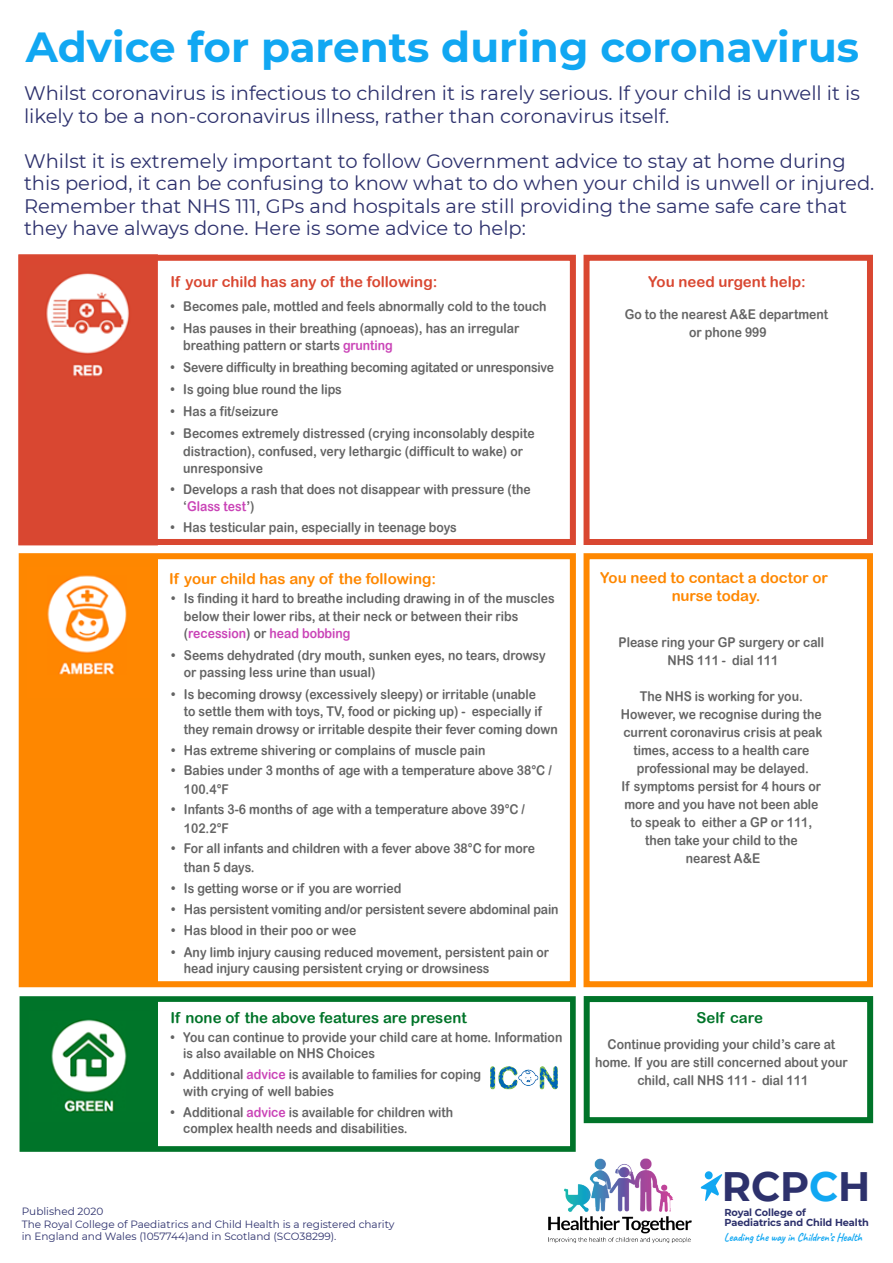
<style>
.page{position:relative;width:893px;height:1263px;background:#fff}
.page>*{position:absolute;margin:0;border:0;box-sizing:border-box;transform-origin:0 0}
.t1{font:700 42px "Montserrat";color:#11a7f2}
.t2{font:700 41.1px "Montserrat";letter-spacing:-.005em;color:#2d316c}
.t3{font:19.5px/22.5px "Montserrat";color:#2d316d}
.t4{font:15px/18px "Arial Rounded MT Bold";color:#fe8700;text-align:center}
.t5{font:15px "Arial Rounded MT Bold";color:#d94731}
.t6{font:15px "Arial Rounded MT Bold";color:#007429}
.t7{font:13.5px/18px "Arial Rounded MT Bold";color:#646464;scale:.9 1}
.t8{font:700 11.4px "Caveat";letter-spacing:-.005em;color:#11a7f2}
.t9{font:10.5px/12.6px "Montserrat";color:#2d316d}
.t10{font:700 10.05px/10.1px "Montserrat";letter-spacing:-.005em;color:#2d316c}
.s1{color:#ca44b7}
.s2{color:#11a7f2}
</style>
<div class="page">
<div style="left:19px;top:255px;width:557px;height:290px;background:#fff;border:6px solid #d94731"></div>
<div style="left:18px;top:254px;width:140px;height:291px;background:#d94731;border:7px solid #d94731"></div>
<div style="left:19px;top:553px;width:557px;height:434px;background:#fff;border:6px solid #fe8700"></div>
<div style="left:20px;top:557px;width:138px;height:427px;background:#fe8700"></div>
<div style="left:20px;top:996px;width:556px;height:156px;background:#fff;border:6px solid #007429"></div>
<div style="left:22px;top:999px;width:136px;height:151px;background:#007429"></div>
<div style="left:583px;top:255px;width:290px;height:290px;background:#fff;border:6px solid #d94731"></div>
<div style="left:583px;top:553px;width:290px;height:434px;background:#fff;border:6px solid #fe8700"></div>
<div style="left:584px;top:996px;width:289px;height:127px;background:#fff;border:6px solid #007429"></div>
<img style="left:490px;top:1066px;width:68px;height:24px">
<img style="left:47px;top:575px;width:80px;height:100px">
<img style="left:46px;top:266px;width:108px;height:134px">
<img style="left:51px;top:1019px;width:76px;height:94px">
<img style="left:548px;top:1149px;width:143px;height:94px">
<svg style="left:701px;top:1174px;width:21px;height:27px"></svg>
<div style="left:705px;top:1171px;width:8px;height:8px;background:#11a7f2;border-radius:50%"></div>
<h1 class="t1" style="left:26px;top:16px;width:835px">Advice for parents during coronavirus</h1>
<h3 class="t3" style="left:24px;top:81px;width:837px">Whilst coronavirus is infectious to children it is rarely serious. If your child is unwell it is likely to be a non-coronavirus illness, rather than coronavirus itself.</h3>
<p class="t3" style="left:24px;top:149px;width:852px">Whilst it is extremely important to follow Government advice to stay at home during this period, it can be confusing to know what to do when your child is unwell or injured.<br>Remember that NHS 111, GPs and hospitals are still providing the same safe care that they have always done. Here is some advice to help:</p>
<p class="t5" style="left:170px;top:273px;width:269px">If your child has any of the following:</p>
<p class="t7" style="left:170px;top:297px;width:419px">• Becomes pale, mottled and feels abnormally cold to the touch</p>
<p class="t7" style="left:183px;top:320px;width:375px;line-height:17.2px;text-indent:-13px">• Has pauses in their breathing (apnoeas), has an irregular breathing pattern or starts <span class="s1">grunting</span></p>
<p class="t7" style="left:170px;top:358px;width:428px">• Severe difficulty in breathing becoming agitated or unresponsive</p>
<p class="t7" style="left:170px;top:380px;width:192px">• Is going blue round the lips</p>
<p class="t7" style="left:170px;top:402px;width:121px">• Has a fit/seizure</p>
<p class="t7" style="left:183px;top:425px;width:392px;line-height:17.2px;text-indent:-13px">• Becomes extremely distressed (crying inconsolably despite distraction), confused, very lethargic (difficult to wake) or unresponsive</p>
<p class="t7" style="left:183px;top:480px;width:388px;line-height:17.2px;text-indent:-13px">• Develops a rash that does not disappear with pressure (the ‘<span class="s1">Glass test</span>’)</p>
<p class="t7" style="left:170px;top:518px;width:320px">• Has testicular pain, especially in teenage boys</p>
<p class="t4" style="left:169px;top:569px;width:269px">If your child has any of the following:</p>
<p class="t7" style="left:184px;top:590px;width:414px;line-height:17.2px;text-indent:-13px">• Is finding it hard to breathe including drawing in of the muscles below their lower ribs, at their neck or between their ribs (<span class="s1">recession</span>) or <span class="s1">head bobbing</span></p>
<p class="t7" style="left:184px;top:646px;width:404px;line-height:17.2px;text-indent:-13px">• Seems dehydrated (dry mouth, sunken eyes, no tears, drowsy or passing less urine than usual)</p>
<p class="t7" style="left:184px;top:685px;width:417px;line-height:17.2px;text-indent:-13px">• Is becoming drowsy (excessively sleepy) or irritable (unable<br>to settle them with toys, TV, food or picking up) - especially if they remain drowsy or irritable despite their fever coming down</p>
<p class="t7" style="left:171px;top:741px;width:351px">• Has extreme shivering or complains of muscle pain</p>
<p class="t7" style="left:184px;top:760px;width:410px;line-height:19.5px;text-indent:-13px">• Babies under 3 months of age with a temperature above 38°C /<br>100.4°F</p>
<p class="t7" style="left:184px;top:799px;width:381px;line-height:19.5px;text-indent:-13px">• Infants 3-6 months of age with a temperature above 39°C /<br>102.2°F</p>
<p class="t7" style="left:184px;top:838px;width:392px;line-height:19.5px;text-indent:-13px">• For all infants and children with a fever above 38°C for more than 5 days.</p>
<p class="t7" style="left:171px;top:879px;width:258px">• Is getting worse or if you are worried</p>
<p class="t7" style="left:171px;top:900px;width:432px">• Has persistent vomiting and/or persistent severe abdominal pain</p>
<p class="t7" style="left:171px;top:921px;width:207px">• Has blood in their poo or wee</p>
<p class="t7" style="left:184px;top:943px;width:407px;line-height:16.5px;text-indent:-13px">• Any limb injury causing reduced movement, persistent pain or head injury causing persistent crying or drowsiness</p>
<p class="t6" style="left:170px;top:1009px;width:298px">If none of the above features are present</p>
<p class="t7" style="left:183px;top:1029px;width:423px;line-height:16.5px;text-indent:-13px">• You can continue to provide your child care at home. Information is also available on NHS Choices</p>
<p class="t7" style="left:183px;top:1066px;width:333px;line-height:16.5px;text-indent:-13px">• Additional <span class="s1">advice</span> is available to families for coping with crying of well babies</p>
<p class="t7" style="left:183px;top:1104px;width:302px;line-height:16.5px;text-indent:-13px">• Additional <span class="s1">advice</span> is available for children with complex health needs and disabilities.</p>
<p class="t5" style="left:648px;top:273px;width:159px">You need urgent help:</p>
<p class="t7" style="left:625px;top:305px;width:228px;text-align:center">Go to the nearest A&amp;E department or phone 999</p>
<p class="t4" style="left:600px;top:568px;width:229px">You need to contact a doctor or nurse today.</p>
<p class="t7" style="left:619px;top:633px;width:230px;text-align:center">Please ring your GP surgery or call<br>NHS 111 - dial 111</p>
<p class="t7" style="left:621px;top:687px;width:225px;text-align:center">The NHS is working for you.<br>However, we recognise during the current coronavirus crisis at peak times, access to a health care professional may be delayed.<br>If symptoms persist for 4 hours or more and you have not been able to speak to either a GP or 111, then take your child to the<br>nearest A&amp;E</p>
<p class="t6" style="left:697px;top:1009px;width:68px">Self care</p>
<p class="t7" style="left:595px;top:1035px;width:282px;text-align:center">Continue providing your child’s care at home. If you are still concerned about your child, call NHS 111 - dial 111</p>
<h2 class="t2" style="left:722px;top:1156px;width:150px">RCP<span class="s2">C</span>H</h2>
<p class="t9" style="left:22px;top:1205px;width:374px">Published 2020<br>The Royal College of Paediatrics and Child Health is a registered charity in England and Wales (1057744)and in Scotland (SCO38299).</p>
<p class="t10" style="left:724px;top:1207px;width:146px">Royal College of<br>Paediatrics and Child Health</p>
<p class="t8" style="left:724px;top:1230px;width:139px">Leading the way in Children’s Health</p>
</div>
